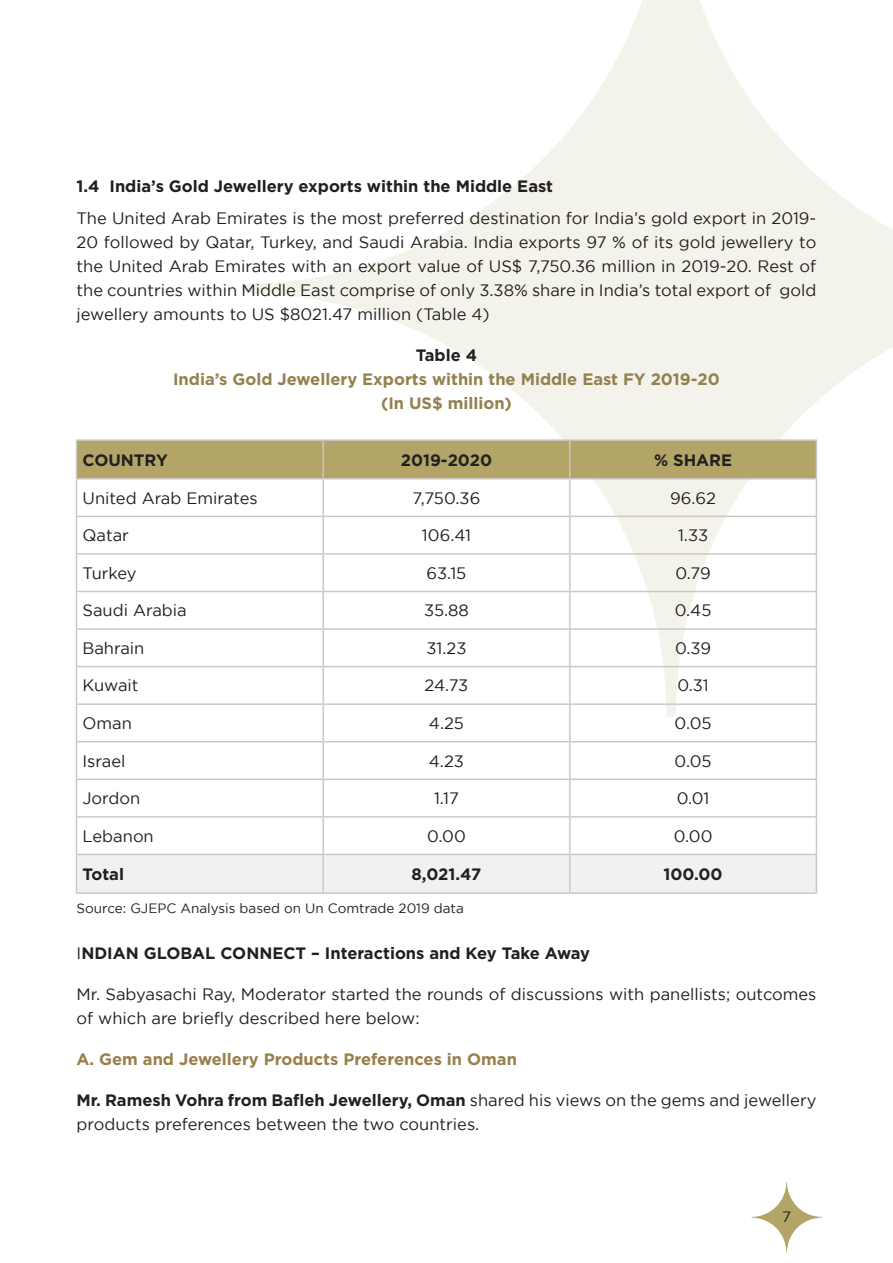
<style>
.page{position:relative;width:893px;height:1263px;background:#fff}
.page>*{position:absolute;margin:0;border:0;box-sizing:border-box;transform-origin:0 0}
.t1{font:16.5px/24px "Gotham";color:#241f1f}
.t2{font:700 16.5px "Gotham";color:#241f1f}
.t3{font:700 16.5px/24px "Gotham";color:#94804f;text-align:center}
.t4{font:700 16.5px "Gotham";color:#987f4a}
.t5{font:15px "Gotham";color:#241f1f}
.t6{font:13.5px "Gotham";color:#241f1f}
.s1{font-weight:400}
.s2{font-weight:700}
</style>
<div class="page">
<svg style="left:752px;top:1182px;width:70px;height:70px"></svg>
<svg style="left:242px;top:0;width:651px;height:717px"></svg>
<div style="left:77px;top:441px;width:739px;height:37px;background:#b3a567"></div>
<div style="left:77px;top:855px;width:739px;height:37px;background:#f1f0f2"></div>
<hr style="left:76px;top:854px;width:246px;height:1px;background:#cdc7c9">
<hr style="left:76px;top:855px;width:1px;height:37px;background:#cdc7c9">
<hr style="left:324px;top:854px;width:245px;height:1px;background:#cdc7c9">
<hr style="left:571px;top:854px;width:246px;height:1px;background:#cdc7c9">
<hr style="left:816px;top:855px;width:1px;height:37px;background:#cdc7c9">
<hr style="left:76px;top:892px;width:247px;height:2px;background:#cdc7c9">
<hr style="left:323px;top:892px;width:247px;height:2px;background:#cdc7c9">
<hr style="left:570px;top:892px;width:247px;height:2px;background:#cdc7c9">
<hr style="left:76px;top:439px;width:247px;height:2px;background:#cdc7c9">
<hr style="left:76px;top:441px;width:1px;height:37px;background:#cdc7c9">
<hr style="left:323px;top:439px;width:247px;height:2px;background:#cdc7c9">
<hr style="left:322px;top:441px;width:2px;height:37px;background:#cdc7c9">
<hr style="left:570px;top:439px;width:247px;height:2px;background:#cdc7c9">
<hr style="left:569px;top:441px;width:2px;height:37px;background:#cdc7c9">
<hr style="left:816px;top:441px;width:1px;height:37px;background:#cdc7c9">
<hr style="left:76px;top:480px;width:1px;height:36px;background:#cdc7c9">
<hr style="left:322px;top:480px;width:2px;height:36px;background:#cdc7c9">
<hr style="left:569px;top:480px;width:2px;height:36px;background:#cdc7c9">
<hr style="left:816px;top:480px;width:1px;height:36px;background:#cdc7c9">
<hr style="left:76px;top:516px;width:247px;height:1px;background:#cdc7c9">
<hr style="left:76px;top:517px;width:1px;height:36px;background:#cdc7c9">
<hr style="left:323px;top:516px;width:247px;height:1px;background:#cdc7c9">
<hr style="left:322px;top:517px;width:2px;height:36px;background:#cdc7c9">
<hr style="left:570px;top:516px;width:247px;height:1px;background:#cdc7c9">
<hr style="left:569px;top:517px;width:2px;height:36px;background:#cdc7c9">
<hr style="left:816px;top:517px;width:1px;height:36px;background:#cdc7c9">
<hr style="left:76px;top:553px;width:247px;height:2px;background:#cdc7c9">
<hr style="left:76px;top:555px;width:1px;height:36px;background:#cdc7c9">
<hr style="left:323px;top:553px;width:247px;height:2px;background:#cdc7c9">
<hr style="left:322px;top:555px;width:2px;height:36px;background:#cdc7c9">
<hr style="left:570px;top:553px;width:247px;height:2px;background:#cdc7c9">
<hr style="left:569px;top:555px;width:2px;height:36px;background:#cdc7c9">
<hr style="left:816px;top:555px;width:1px;height:36px;background:#cdc7c9">
<hr style="left:76px;top:591px;width:247px;height:1px;background:#cdc7c9">
<hr style="left:76px;top:592px;width:1px;height:36px;background:#cdc7c9">
<hr style="left:323px;top:591px;width:247px;height:1px;background:#cdc7c9">
<hr style="left:322px;top:592px;width:2px;height:36px;background:#cdc7c9">
<hr style="left:570px;top:591px;width:247px;height:1px;background:#cdc7c9">
<hr style="left:569px;top:592px;width:2px;height:36px;background:#cdc7c9">
<hr style="left:816px;top:592px;width:1px;height:36px;background:#cdc7c9">
<hr style="left:76px;top:628px;width:247px;height:2px;background:#cdc7c9">
<hr style="left:76px;top:630px;width:1px;height:36px;background:#cdc7c9">
<hr style="left:323px;top:628px;width:247px;height:2px;background:#cdc7c9">
<hr style="left:322px;top:630px;width:2px;height:36px;background:#cdc7c9">
<hr style="left:570px;top:628px;width:247px;height:2px;background:#cdc7c9">
<hr style="left:569px;top:630px;width:2px;height:36px;background:#cdc7c9">
<hr style="left:816px;top:630px;width:1px;height:36px;background:#cdc7c9">
<hr style="left:76px;top:666px;width:247px;height:1px;background:#cdc7c9">
<hr style="left:76px;top:667px;width:1px;height:36px;background:#cdc7c9">
<hr style="left:323px;top:666px;width:247px;height:1px;background:#cdc7c9">
<hr style="left:322px;top:667px;width:2px;height:36px;background:#cdc7c9">
<hr style="left:570px;top:666px;width:247px;height:1px;background:#cdc7c9">
<hr style="left:569px;top:667px;width:2px;height:36px;background:#cdc7c9">
<hr style="left:816px;top:667px;width:1px;height:36px;background:#cdc7c9">
<hr style="left:76px;top:703px;width:247px;height:2px;background:#cdc7c9">
<hr style="left:76px;top:705px;width:1px;height:36px;background:#cdc7c9">
<hr style="left:323px;top:703px;width:247px;height:2px;background:#cdc7c9">
<hr style="left:322px;top:705px;width:2px;height:36px;background:#cdc7c9">
<hr style="left:570px;top:703px;width:247px;height:2px;background:#cdc7c9">
<hr style="left:569px;top:705px;width:2px;height:36px;background:#cdc7c9">
<hr style="left:816px;top:705px;width:1px;height:36px;background:#cdc7c9">
<hr style="left:76px;top:741px;width:247px;height:1px;background:#cdc7c9">
<hr style="left:76px;top:742px;width:1px;height:36px;background:#cdc7c9">
<hr style="left:323px;top:741px;width:247px;height:1px;background:#cdc7c9">
<hr style="left:322px;top:742px;width:2px;height:36px;background:#cdc7c9">
<hr style="left:570px;top:741px;width:247px;height:1px;background:#cdc7c9">
<hr style="left:569px;top:742px;width:2px;height:36px;background:#cdc7c9">
<hr style="left:816px;top:742px;width:1px;height:36px;background:#cdc7c9">
<hr style="left:76px;top:778px;width:247px;height:2px;background:#cdc7c9">
<hr style="left:76px;top:780px;width:1px;height:36px;background:#cdc7c9">
<hr style="left:323px;top:778px;width:247px;height:2px;background:#cdc7c9">
<hr style="left:322px;top:780px;width:2px;height:36px;background:#cdc7c9">
<hr style="left:570px;top:778px;width:247px;height:2px;background:#cdc7c9">
<hr style="left:569px;top:780px;width:2px;height:36px;background:#cdc7c9">
<hr style="left:816px;top:780px;width:1px;height:36px;background:#cdc7c9">
<hr style="left:76px;top:816px;width:247px;height:2px;background:#cdc7c9">
<hr style="left:76px;top:818px;width:1px;height:36px;background:#cdc7c9">
<hr style="left:323px;top:816px;width:247px;height:2px;background:#cdc7c9">
<hr style="left:322px;top:818px;width:2px;height:36px;background:#cdc7c9">
<hr style="left:570px;top:816px;width:247px;height:2px;background:#cdc7c9">
<hr style="left:569px;top:818px;width:2px;height:36px;background:#cdc7c9">
<hr style="left:816px;top:818px;width:1px;height:36px;background:#cdc7c9">
<hr style="left:322px;top:854px;width:2px;height:38px;background:#cdc7c9">
<hr style="left:569px;top:854px;width:2px;height:38px;background:#cdc7c9">
<hr style="left:76px;top:478px;width:247px;height:2px;background:#cdc7c9">
<hr style="left:323px;top:478px;width:247px;height:2px;background:#cdc7c9">
<hr style="left:570px;top:478px;width:247px;height:2px;background:#cdc7c9">
<p class="t2" style="left:77px;top:175px;width:478px">1.4 India’s Gold Jewellery exports within the Middle East</p>
<p class="t1" style="left:77px;top:206px;width:741px;text-align:justify">The United Arab Emirates is the most preferred destination for India’s gold export in 2019- 20 followed by Qatar, Turkey, and Saudi Arabia. India exports 97 % of its gold jewellery to the United Arab Emirates with an export value of US$ 7,750.36 million in 2019-20. Rest of the countries within Middle East comprise of only 3.38% share in India’s total export of gold jewellery amounts to US $8021.47 million (Table 4)</p>
<p class="t2" style="left:416px;top:345px;width:63px">Table 4</p>
<p class="t3" style="left:173px;top:367px;width:548px">India’s Gold Jewellery Exports within the Middle East FY 2019-20 (In US$ million)</p>
<p class="t2" style="left:83px;top:449px;width:87px">COUNTRY</p>
<p class="t2" style="left:401px;top:449px;width:93px">2019-2020</p>
<p class="t2" style="left:654px;top:449px;width:80px">% SHARE</p>
<p class="t1" style="left:83px;top:485px;width:177px">United Arab Emirates</p>
<p class="t1" style="left:413px;top:485px;width:69px">7,750.36</p>
<p class="t1" style="left:670px;top:485px;width:47px">96.62</p>
<p class="t1" style="left:83px;top:523px;width:48px">Qatar</p>
<p class="t1" style="left:422px;top:523px;width:51px">106.41</p>
<p class="t1" style="left:678px;top:523px;width:32px">1.33</p>
<p class="t1" style="left:83px;top:561px;width:56px">Turkey</p>
<p class="t1" style="left:427px;top:561px;width:41px">63.15</p>
<p class="t1" style="left:675px;top:561px;width:37px">0.79</p>
<p class="t1" style="left:83px;top:598px;width:106px">Saudi Arabia</p>
<p class="t1" style="left:424px;top:598px;width:46px">35.88</p>
<p class="t1" style="left:675px;top:598px;width:38px">0.45</p>
<p class="t1" style="left:83px;top:636px;width:63px">Bahrain</p>
<p class="t1" style="left:426px;top:636px;width:42px">31.23</p>
<p class="t1" style="left:675px;top:636px;width:38px">0.39</p>
<p class="t1" style="left:83px;top:673px;width:58px">Kuwait</p>
<p class="t1" style="left:425px;top:673px;width:45px">24.73</p>
<p class="t1" style="left:677px;top:673px;width:33px">0.31</p>
<p class="t1" style="left:83px;top:711px;width:51px">Oman</p>
<p class="t1" style="left:429px;top:711px;width:37px">4.25</p>
<p class="t1" style="left:675px;top:711px;width:39px">0.05</p>
<p class="t1" style="left:83px;top:748px;width:44px">Israel</p>
<p class="t1" style="left:429px;top:748px;width:37px">4.23</p>
<p class="t1" style="left:675px;top:748px;width:39px">0.05</p>
<p class="t1" style="left:83px;top:786px;width:59px">Jordon</p>
<p class="t1" style="left:434px;top:786px;width:26px">1.17</p>
<p class="t1" style="left:677px;top:786px;width:34px">0.01</p>
<p class="t1" style="left:83px;top:823px;width:73px">Lebanon</p>
<p class="t1" style="left:427px;top:823px;width:40px">0.00</p>
<p class="t1" style="left:674px;top:823px;width:40px">0.00</p>
<p class="t2" style="left:83px;top:863px;width:43px">Total</p>
<p class="t2" style="left:412px;top:863px;width:71px">8,021.47</p>
<p class="t2" style="left:663px;top:863px;width:61px">100.00</p>
<p class="t6" style="left:77px;top:901px;width:389px">Source: GJEPC Analysis based on Un Comtrade 2019 data</p>
<p class="t2" style="left:77px;top:942px;width:515px"><span class="s1">I</span>NDIAN GLOBAL CONNECT – Interactions and Key Take Away</p>
<p class="t1" style="left:77px;top:982px;width:741px">Mr. Sabyasachi Ray, Moderator started the rounds of discussions with panellists; outcomes of which are briefly described here below:</p>
<p class="t4" style="left:77px;top:1048px;width:442px">A. Gem and Jewellery Products Preferences in Oman</p>
<p class="t1" style="left:77px;top:1088px;width:741px"><span class="s2">Mr. Ramesh Vohra from Bafleh Jewellery, Oman</span> shared his views on the gems and jewellery products preferences between the two countries.</p>
<p class="t5" style="left:782px;top:1208px;width:10px">7</p>
</div>
